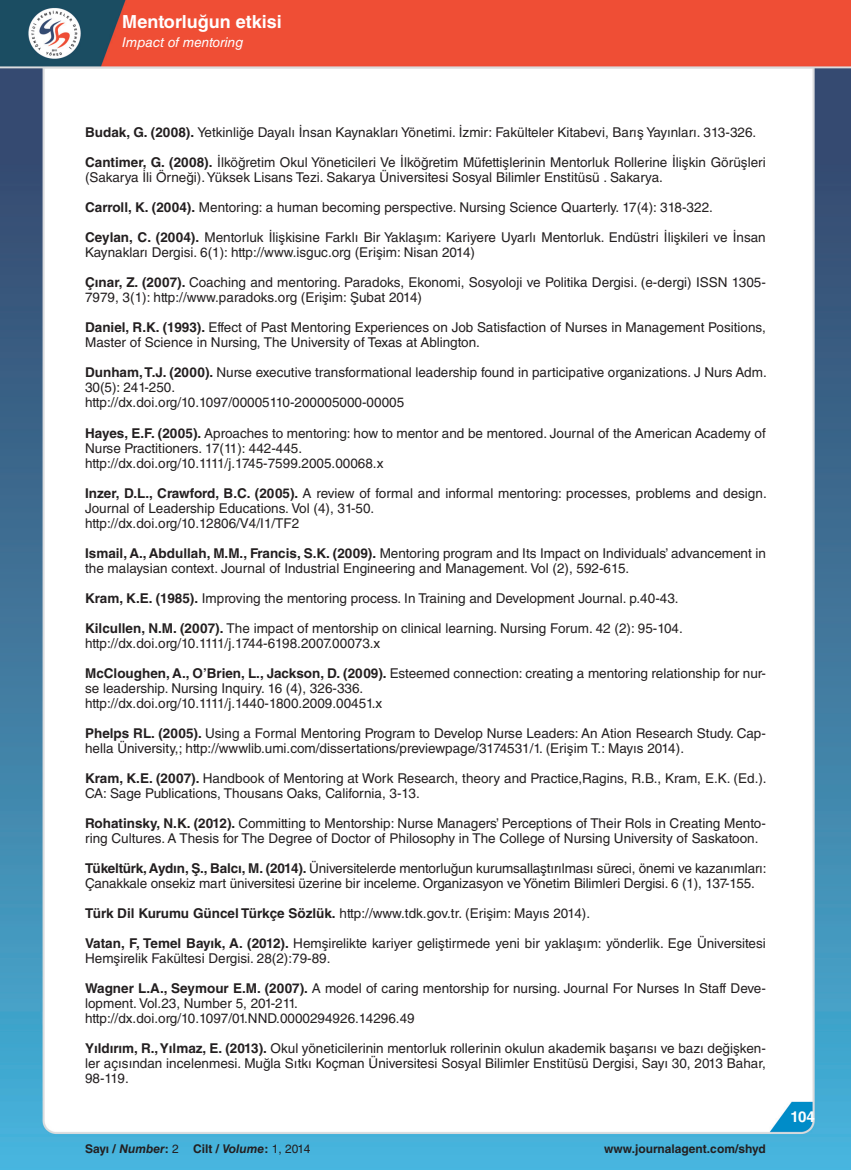
<style>
.page{position:relative;width:851px;height:1170px;background:#fff}
.page>*{position:absolute;margin:0;border:0;box-sizing:border-box;transform-origin:0 0}
.t1{font:700 18px "Helvetica LT Std";color:#fff}
.t2{font:700 15px "Helvetica LT Std";color:#fff}
.t3{font:13.5px/15px "Helvetica LT Std";color:#231f20}
.t4{font:italic 13.5px "Helvetica LT Std";color:#fff}
.t5{font:700 12px "Helvetica LT Std";color:#231f20}
.s1{font-weight:700}
.s2{font-style:italic}
.s3{font-weight:400}
</style>
<div class="page">
<img style="left:0;top:0;width:850px;height:1169px">
<h1 class="t1" style="left:122px;top:10px;width:161px">Mentorluğun etkisi</h1>
<p class="t4" style="left:122px;top:35px;width:123px">Impact of mentoring</p>
<p class="t3" style="left:85px;top:125px;width:672px"><span class="s1">Budak, G. (2008).</span> Yetkinliğe Dayalı İnsan Kaynakları Yönetimi. İzmir: Fakülteler Kitabevi, Barış Yayınları. 313-326.</p>
<p class="t3" style="left:85px;top:155px;width:682px"><span class="s1">Cantimer, G. (2008).</span> İlköğretim Okul Yöneticileri Ve İlköğretim Müfettişlerinin Mentorluk Rollerine İlişkin Görüşleri (Sakarya İli Örneği). Yüksek Lisans Tezi. Sakarya Üniversitesi Sosyal Bilimler Enstitüsü . Sakarya.</p>
<p class="t3" style="left:85px;top:200px;width:629px"><span class="s1">Carroll, K. (2004).</span> Mentoring: a human becoming perspective. Nursing Science Quarterly. 17(4): 318-322.</p>
<p class="t3" style="left:85px;top:230px;width:682px"><span class="s1">Ceylan, C. (2004).</span> Mentorluk İlişkisine Farklı Bir Yaklaşım: Kariyere Uyarlı Mentorluk. Endüstri İlişkileri ve İnsan<br>Kaynakları Dergisi. 6(1): http://www.isguc.org (Erişim: Nisan 2014)</p>
<p class="t3" style="left:85px;top:275px;width:682px"><span class="s1">Çınar, Z. (2007).</span> Coaching and mentoring. Paradoks, Ekonomi, Sosyoloji ve Politika Dergisi. (e-dergi) ISSN 1305-<br>7979, 3(1): http://www.paradoks.org (Erişim: Şubat 2014)</p>
<p class="t3" style="left:85px;top:320px;width:682px"><span class="s1">Daniel, R.K. (1993).</span> Effect of Past Mentoring Experiences on Job Satisfaction of Nurses in Management Positions,<br>Master of Science in Nursing, The University of Texas at Ablington.</p>
<p class="t3" style="left:85px;top:365px;width:683px"><span class="s1">Dunham, T.J. (2000).</span> Nurse executive transformational leadership found in participative organizations. J Nurs Adm.<br>30(5): 241-250.</p>
<p class="t3" style="left:85px;top:395px;width:320px">http://dx.doi.org/10.1097/00005110-200005000-00005</p>
<p class="t3" style="left:85px;top:425px;width:682px"><span class="s1">Hayes, E.F. (2005).</span> Aproaches to mentoring: how to mentor and be mentored. Journal of the American Academy of<br>Nurse Practitioners. 17(11): 442-445.</p>
<p class="t3" style="left:85px;top:455px;width:300px">http://dx.doi.org/10.1111/j.1745-7599.2005.00068.x</p>
<p class="t3" style="left:85px;top:485px;width:683px"><span class="s1">Inzer, D.L., Crawford, B.C. (2005).</span> A review of formal and informal mentoring: processes, problems and design.<br>Journal of Leadership Educations. Vol (4), 31-50.</p>
<p class="t3" style="left:85px;top:515px;width:216px">http://dx.doi.org/10.12806/V4/I1/TF2</p>
<p class="t3" style="left:85px;top:545px;width:682px"><span class="s1">Ismail, A., Abdullah, M.M., Francis, S.K. (2009).</span> Mentoring program and Its Impact on Individuals’ advancement in the malaysian context. Journal of Industrial Engineering and Management. Vol (2), 592-615.</p>
<p class="t3" style="left:85px;top:590px;width:595px"><span class="s1">Kram, K.E. (1985).</span> Improving the mentoring process. In Training and Development Journal. p.40-43.</p>
<p class="t3" style="left:85px;top:620px;width:599px"><span class="s1">Kilcullen, N.M. (2007).</span> The impact of mentorship on clinical learning. Nursing Forum. 42 (2): 95-104.</p>
<p class="t3" style="left:85px;top:635px;width:297px">http://dx.doi.org/10.1111/j.1744-6198.2007.00073.x</p>
<p class="t3" style="left:85px;top:665px;width:682px"><span class="s1">McCloughen, A., O’Brien, L., Jackson, D. (2009).</span> Esteemed connection: creating a mentoring relationship for nur&shy;se leadership. Nursing Inquiry. 16 (4), 326-336.</p>
<p class="t3" style="left:85px;top:695px;width:298px">http://dx.doi.org/10.1111/j.1440-1800.2009.00451.x</p>
<p class="t3" style="left:85px;top:725px;width:682px"><span class="s1">Phelps RL. (2005).</span> Using a Formal Mentoring Program to Develop Nurse Leaders: An Ation Research Study. Cap&shy;hella Üniversity,; http://wwwlib.umi.com/dissertations/previewpage/3174531/1. (Erişim T.: Mayıs 2014).</p>
<p class="t3" style="left:85px;top:770px;width:683px"><span class="s1">Kram, K.E. (2007).</span> Handbook of Mentoring at Work Research, theory and Practice,Ragins, R.B., Kram, E.K. (Ed.).<br>CA: Sage Publications, Thousans Oaks, California, 3-13.</p>
<p class="t3" style="left:85px;top:815px;width:682px"><span class="s1">Rohatinsky, N.K. (2012).</span> Committing to Mentorship: Nurse Managers’ Perceptions of Their Rols in Creating Mento&shy;ring Cultures. A Thesis for The Degree of Doctor of Philosophy in The College of Nursing University of Saskatoon.</p>
<p class="t3" style="left:85px;top:860px;width:682px"><span class="s1">Tükeltürk, Aydın, Ş., Balcı, M. (2014).</span> Üniversitelerde mentorluğun kurumsallaştırılması süreci, önemi ve kazanımları:<br>Çanakkale onsekiz mart üniversitesi üzerine bir inceleme. Organizasyon ve Yönetim Bilimleri Dergisi. 6 (1), 137-155.</p>
<p class="t3" style="left:85px;top:905px;width:506px"><span class="s1">Türk Dil Kurumu Güncel Türkçe Sözlük.</span> http://www.tdk.gov.tr. (Erişim: Mayıs 2014).</p>
<p class="t3" style="left:85px;top:935px;width:682px"><span class="s1">Vatan, F, Temel Bayık, A. (2012).</span> Hemşirelikte kariyer geliştirmede yeni bir yaklaşım: yönderlik. Ege Üniversitesi<br>Hemşirelik Fakültesi Dergisi. 28(2):79-89.</p>
<p class="t3" style="left:85px;top:980px;width:682px"><span class="s1">Wagner L.A., Seymour E.M. (2007).</span> A model of caring mentorship for nursing. Journal For Nurses In Staff Deve&shy;lopment. Vol.23, Number 5, 201-211.</p>
<p class="t3" style="left:85px;top:1010px;width:331px">http://dx.doi.org/10.1097/01.NND.0000294926.14296.49</p>
<p class="t3" style="left:85px;top:1040px;width:682px;text-align:justify"><span class="s1">Yıldırım, R., Yılmaz, E. (2013).</span> Okul yöneticilerinin mentorluk rollerinin okulun akademik başarısı ve bazı değişken&shy;ler açısından incelenmesi. Muğla Sıtkı Koçman Üniversitesi Sosyal Bilimler Enstitüsü Dergisi, Sayı 30, 2013 Bahar, 98-119.</p>
<p class="t5" style="left:85px;top:1141px;width:227px">Sayı / <span class="s2">Number</span>: <span class="s3">2</span> Cilt / <span class="s2">Volume</span>: <span class="s3">1, 2014</span></p>
<p class="t5" style="left:604px;top:1141px;width:163px">www.journalagent.com/shyd</p>
<p class="t2" style="left:790px;top:1107px;width:26px">104</p>
</div>
